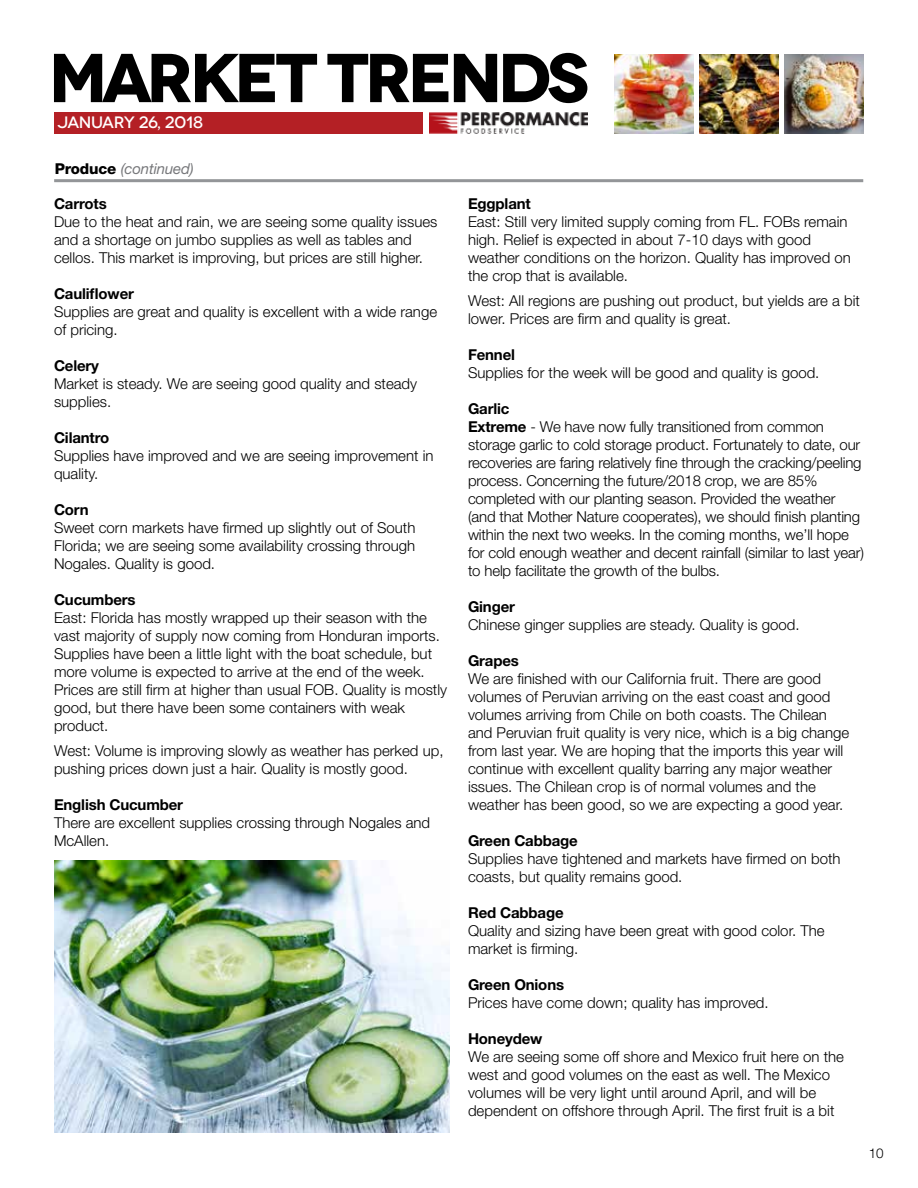
<style>
.page{position:relative;width:918px;height:1188px;background:#fff}
.page>*{position:absolute;margin:0;border:0;box-sizing:border-box;transform-origin:0 0}
.t1{font:700 69px "Novecentowide";letter-spacing:-.07em;color:#000}
.t2{font:500 16.5px "Novecentowide";letter-spacing:-.025em;color:#fff}
.t3{font:300 15px/18px "Helvetica Neue";color:#000}
.t4{font:700 15px "Helvetica Neue";letter-spacing:-.01em;color:#000}
.t5{font:italic 15px "Helvetica Neue";letter-spacing:-.01em;color:#77787b}
.t6{font:300 13.5px "Helvetica Neue";color:#000}
.s1{font-weight:800;font-style:normal;color:#000}
.s2{font-weight:700}
</style>
<div class="page">
<div style="left:55px;top:112px;width:368px;height:21px;background:#b42025"></div>
<img style="left:430px;top:112px;width:158px;height:21px">
<img style="left:614px;top:54px;width:80px;height:79px">
<img style="left:785px;top:54px;width:79px;height:79px">
<img style="left:699px;top:54px;width:80px;height:79px">
<hr style="left:54px;top:179px;width:809px;height:3px;background:#939598">
<img style="left:54px;top:861px;width:396px;height:272px">
<h1 class="t1" style="left:49px;top:35px;width:542px">MARKET TRENDS</h1>
<p class="t2" style="left:58px;top:113px;width:147px">JANUARY 26, 2018</p>
<p class="t5" style="left:55px;top:159px;width:141px"><span class="s1">Produce</span> (continued)</p>
<p class="t4" style="left:54px;top:195px;width:54px">Carrots</p>
<p class="t3" style="left:54px;top:213px;width:385px">Due to the heat and rain, we are seeing some quality issues and a shortage on jumbo supplies as well as tables and cellos. This market is improving, but prices are still higher.</p>
<p class="t4" style="left:54px;top:285px;width:81px">Cauliflower</p>
<p class="t3" style="left:54px;top:303px;width:385px">Supplies are great and quality is excellent with a wide range of pricing.</p>
<p class="t4" style="left:54px;top:357px;width:47px">Celery</p>
<p class="t3" style="left:54px;top:375px;width:365px">Market is steady. We are seeing good quality and steady supplies.</p>
<p class="t4" style="left:54px;top:429px;width:57px">Cilantro</p>
<p class="t3" style="left:54px;top:447px;width:381px">Supplies have improved and we are seeing improvement in quality.</p>
<p class="t4" style="left:54px;top:501px;width:36px">Corn</p>
<p class="t3" style="left:54px;top:519px;width:363px;text-align:justify">Sweet corn markets have firmed up slightly out of South Florida; we are seeing some availability crossing through Nogales. Quality is good.</p>
<p class="t4" style="left:54px;top:591px;width:83px">Cucumbers</p>
<p class="t3" style="left:54px;top:609px;width:395px">East: Florida has mostly wrapped up their season with the vast majority of supply now coming from Honduran imports.<br>Supplies have been a little light with the boat schedule, but more volume is expected to arrive at the end of the week.<br>Prices are still firm at higher than usual FOB. Quality is mostly good, but there have been some containers with weak product.</p>
<p class="t3" style="left:54px;top:741px;width:391px">West: Volume is improving slowly as weather has perked up, pushing prices down just a hair. Quality is mostly good.</p>
<p class="t4" style="left:54px;top:795px;width:131px">English Cucumber</p>
<p class="t3" style="left:54px;top:813px;width:378px">There are excellent supplies crossing through Nogales and<br>McAllen.</p>
<p class="t4" style="left:468px;top:195px;width:64px">Eggplant</p>
<p class="t3" style="left:468px;top:213px;width:384px">East: Still very limited supply coming from FL. FOBs remain high. Relief is expected in about 7-10 days with good weather conditions on the horizon. Quality has improved on the crop that is available.</p>
<p class="t3" style="left:468px;top:291px;width:394px">West: All regions are pushing out product, but yields are a bit lower. Prices are firm and quality is great.</p>
<p class="t4" style="left:468px;top:345px;width:49px">Fennel</p>
<p class="t3" style="left:468px;top:363px;width:353px">Supplies for the week will be good and quality is good.</p>
<p class="t3" style="left:468px;top:399px;width:398px"><span class="s2">Garlic<br>Extreme</span> - We have now fully transitioned from common storage garlic to cold storage product. Fortunately to date, our recoveries are faring relatively fine through the cracking/peeling process. Concerning the future/2018 crop, we are 85% completed with our planting season. Provided the weather (and that Mother Nature cooperates), we should finish planting within the next two weeks. In the coming months, we’ll hope for cold enough weather and decent rainfall (similar to last year) to help facilitate the growth of the bulbs.</p>
<p class="t4" style="left:468px;top:597px;width:49px">Ginger</p>
<p class="t3" style="left:468px;top:615px;width:333px">Chinese ginger supplies are steady. Quality is good.</p>
<p class="t4" style="left:468px;top:651px;width:52px">Grapes</p>
<p class="t3" style="left:468px;top:669px;width:383px">We are finished with our California fruit. There are good volumes of Peruvian arriving on the east coast and good volumes arriving from Chile on both coasts. The Chilean and Peruvian fruit quality is very nice, which is a big change from last year. We are hoping that the imports this year will continue with excellent quality barring any major weather issues. The Chilean crop is of normal volumes and the weather has been good, so we are expecting a good year.</p>
<p class="t4" style="left:468px;top:831px;width:111px">Green Cabbage</p>
<p class="t3" style="left:468px;top:849px;width:374px">Supplies have tightened and markets have firmed on both coasts, but quality remains good.</p>
<p class="t4" style="left:468px;top:903px;width:97px">Red Cabbage</p>
<p class="t3" style="left:468px;top:921px;width:358px">Quality and sizing have been great with good color. The market is firming.</p>
<p class="t4" style="left:468px;top:975px;width:98px">Green Onions</p>
<p class="t3" style="left:468px;top:993px;width:302px">Prices have come down; quality has improved.</p>
<p class="t4" style="left:468px;top:1029px;width:76px">Honeydew</p>
<p class="t3" style="left:468px;top:1047px;width:377px">We are seeing some off shore and Mexico fruit here on the west and good volumes on the east as well. The Mexico volumes will be very light until around April, and will be dependent on offshore through April. The first fruit is a bit</p>
<p class="t6" style="left:869px;top:1145px;width:17px">10</p>
</div>
